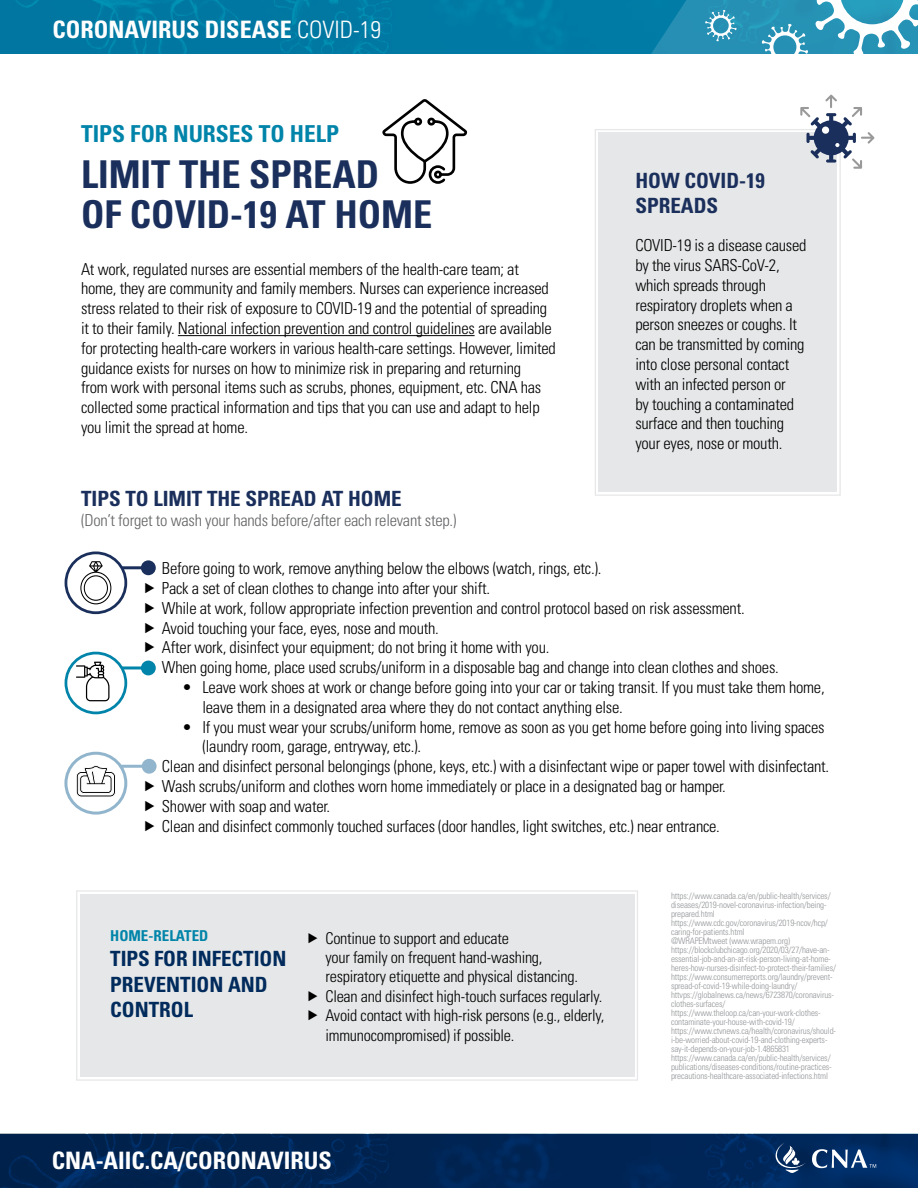
<style>
.page{position:relative;width:918px;height:1188px;background:#fff}
.page>*{position:absolute;margin:0;border:0;box-sizing:border-box;transform-origin:0 0}
.t1{font:700 condensed 38.4px/40px "Univers LT Std";color:#1a2f5b}
.t2{font:700 condensed 24px "Univers LT Std";color:#fff}
.t3{font:700 condensed 23.4px "Univers LT Std";color:#0084a9}
.t4{font:700 condensed 21px/25.2px "Univers LT Std";color:#1a2f5b}
.t5{font:700 condensed 21px/25.2px "Univers LT Std";color:#002b5c}
.t6{font:300 condensed 16.5px/19.8px "Univers LT Std";letter-spacing:-.015em;color:#000}
.t7{font:300 condensed 16.5px "Univers LT Std";letter-spacing:-.015em;color:#636466}
.t8{font:300 condensed 16.2px/19.5px "Univers LT Std";letter-spacing:-.015em;color:#000}
.t9{font:700 condensed 15px "Univers LT Std";color:#0084a9}
.t10{font:300 condensed 9px/9px "Univers LT Std";letter-spacing:-.015em;color:#939598}
.s1{font-weight:300}
</style>
<div class="page">
<img style="left:0;top:0;width:643px;height:54px">
<img style="left:0;top:1134px;width:918px;height:54px">
<svg style="left:775px;top:1143px;width:31px;height:30px"></svg>
<svg style="left:812px;top:1149px;width:64px;height:19px"></svg>
<svg style="left:643px;top:0;width:275px;height:54px;background:#429fbe"></svg>
<div style="left:595px;top:129px;width:246px;height:367px;background:#e6e7e8"></div>
<div style="left:601px;top:135px;width:234px;height:355px;border:1px solid #e6e7e8"></div>
<div style="left:76px;top:890px;width:562px;height:191px;background:#e6e7e8"></div>
<div style="left:82px;top:897px;width:550px;height:177px;border:1px solid #e6e7e8"></div>
<hr style="left:178px;top:335px;width:297px;height:1px;background:#000">
<svg style="left:788px;top:95px;width:87px;height:86px"></svg>
<svg style="left:382px;top:99px;width:86px;height:85px"></svg>
<hr style="left:115px;top:566px;width:33px;height:3px;background:#1a2f5b">
<svg style="left:66px;top:553px;width:60px;height:60px"></svg>
<div style="left:65px;top:551px;width:62px;height:63px;border:3px solid #1a2f5b;border-radius:50%"></div>
<svg style="left:80px;top:561px;width:31px;height:43px"></svg>
<svg style="left:141px;top:560px;width:15px;height:15px"></svg>
<hr style="left:117px;top:666px;width:31px;height:3px;background:#0084a9">
<svg style="left:66px;top:653px;width:60px;height:60px"></svg>
<div style="left:65px;top:652px;width:62px;height:62px;border:3px solid #0084a9;border-radius:50%"></div>
<div style="left:141px;top:661px;width:15px;height:14px;background:#0084a9;border-radius:50%"></div>
<svg style="left:76px;top:662px;width:33px;height:39px"></svg>
<hr style="left:116px;top:765px;width:33px;height:3px;background:#91b5cc">
<svg style="left:66px;top:753px;width:60px;height:60px"></svg>
<div style="left:64px;top:752px;width:63px;height:63px;border:3px solid #91b5cc;border-radius:50%"></div>
<svg style="left:142px;top:759px;width:15px;height:15px"></svg>
<svg style="left:76px;top:765px;width:40px;height:33px"></svg>
<svg style="left:145px;top:563px;width:9px;height:10px"></svg>
<svg style="left:145px;top:761px;width:9px;height:10px"></svg>
<svg style="left:309px;top:932px;width:9px;height:11px"></svg>
<svg style="left:309px;top:991px;width:9px;height:10px"></svg>
<svg style="left:309px;top:1010px;width:9px;height:11px"></svg>
<h2 class="t2" style="left:52px;top:15px;width:330px">CORONAVIRUS DISEASE <span class="s1">COVID-19</span></h2>
<h3 class="t3" style="left:81px;top:120px;width:260px">TIPS FOR NURSES TO HELP</h3>
<h1 class="t1" style="left:81px;top:154px;width:353px">LIMIT THE SPREAD<br>OF COVID-19 AT HOME</h1>
<p class="t6" style="left:81px;top:259px;width:476px">At work, regulated nurses are essential members of the health-care team; at home, they are community and family members. Nurses can experience increased stress related to their risk of exposure to COVID-19 and the potential of spreading it to their family. National infection prevention and control guidelines are available for protecting health-care workers in various health-care settings. However, limited guidance exists for nurses on how to minimize risk in preparing and returning<br>from work with personal items such as scrubs, phones, equipment, etc. CNA has collected some practical information and tips that you can use and adapt to help you limit the spread at home.</p>
<p class="t4" style="left:635px;top:168px;width:131px">HOW COVID-19<br>SPREADS</p>
<p class="t6" style="left:635px;top:235px;width:173px">COVID-19 is a disease caused by the virus SARS-CoV-2, which spreads through respiratory droplets when a person sneezes or coughs. It can be transmitted by coming into close personal contact with an infected person or<br>by touching a contaminated surface and then touching your eyes, nose or mouth.</p>
<p class="t4" style="left:81px;top:486px;width:322px">TIPS TO LIMIT THE SPREAD AT HOME</p>
<p class="t7" style="left:81px;top:510px;width:377px">(Don’t forget to wash your hands before/after each relevant step.)</p>
<p class="t6" style="left:162px;top:558px;width:618px">Before going to work, remove anything below the elbows (watch, rings, etc.).<br>Pack a set of clean clothes to change into after your shift.<br>While at work, follow appropriate infection prevention and control protocol based on risk assessment.<br>Avoid touching your face, eyes, nose and mouth.<br>After work, disinfect your equipment; do not bring it home with you.<br>When going home, place used scrubs/uniform in a disposable bag and change into clean clothes and shoes.</p>
<p class="t6" style="left:202px;top:677px;width:624px;text-indent:-20px">• Leave work shoes at work or change before going into your car or taking transit. If you must take them home, leave them in a designated area where they do not contact anything else.</p>
<p class="t6" style="left:182px;top:717px;width:644px">• If you must wear your scrubs/uniform home, remove as soon as you get home before going into living spaces</p>
<p class="t6" style="left:202px;top:737px;width:220px">(laundry room, garage, entryway, etc.).</p>
<p class="t6" style="left:162px;top:756px;width:669px">Clean and disinfect personal belongings (phone, keys, etc.) with a disinfectant wipe or paper towel with disinfectant.</p>
<p class="t6" style="left:162px;top:776px;width:565px">Wash scrubs/uniform and clothes worn home immediately or place in a designated bag or hamper.</p>
<p class="t6" style="left:162px;top:796px;width:170px">Shower with soap and water.</p>
<p class="t6" style="left:162px;top:816px;width:560px">Clean and disinfect commonly touched surfaces (door handles, light switches, etc.) near entrance.</p>
<p class="t9" style="left:110px;top:927px;width:100px">HOME-RELATED</p>
<p class="t5" style="left:110px;top:946px;width:178px">TIPS FOR INFECTION<br>PREVENTION AND<br>CONTROL</p>
<p class="t8" style="left:325px;top:928px;width:280px">Continue to support and educate<br>your family on frequent hand-washing, respiratory etiquette and physical distancing.<br>Clean and disinfect high-touch surfaces regularly.<br>Avoid contact with high-risk persons (e.g., elderly, immunocompromised) if possible.</p>
<h2 class="t2" style="left:52px;top:1145px;width:282px">CNA-AIIC.CA/CORONAVIRUS</h2>
<p class="t10" style="left:671px;top:891px;width:167px">https://www.canada.ca/en/public-health/services/ diseases/2019-novel-coronavirus-infection/being&shy;prepared.html https://www.cdc.gov/coronavirus/2019-ncov/hcp/ caring-for-patients.html<br>@WRAPEMtweet (www.wrapem.org) https://blockclubchicago.org/2020/03/27/have-an&shy;essential-job-and-an-at-risk-person-living-at-home&shy;heres-how-nurses-disinfect-to-protect-their-families/ https://www.consumerreports.org/laundry/prevent&shy;spread-of-covid-19-while-doing-laundry/ httvps://globalnews.ca/news/6723870/coronavirus&shy;clothes-surfaces/ https://www.theloop.ca/can-your-work-clothes&shy;contaminate-your-house-with-covid-19/ https://www.ctvnews.ca/health/coronavirus/should&shy;i-be-worried-about-covid-19-and-clothing-experts&shy;say-it-depends-on-your-job-1.4865831 https://www.canada.ca/en/public-health/services/ publications/diseases-conditions/routine-practices&shy;precautions-healthcare-associated-infections.html</p>
</div>
